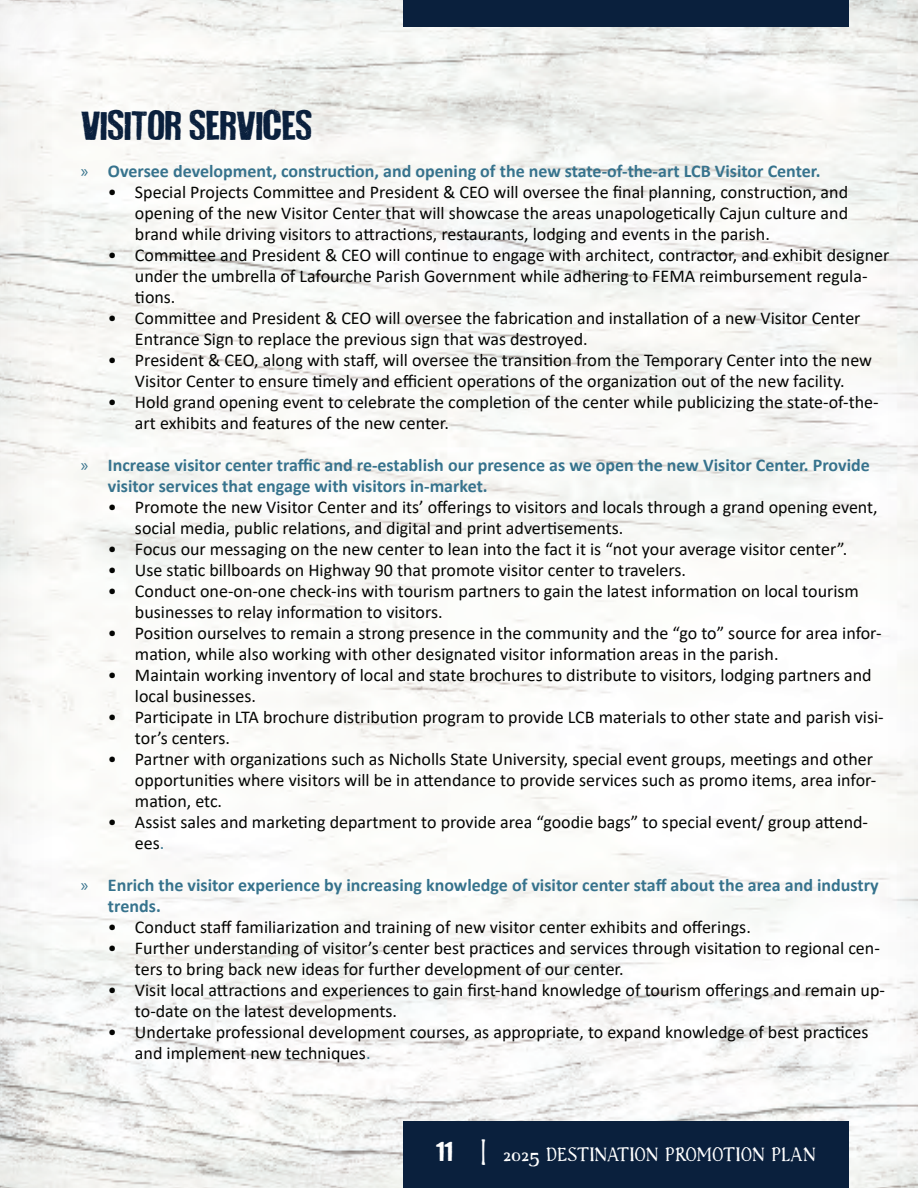
<style>
.page{position:relative;width:918px;height:1188px;background:#fff}
.page>*{position:absolute;margin:0;border:0;box-sizing:border-box;transform-origin:0 0}
.t1{font:31.5px "How To Disappear";color:#0a203d}
.t2{font:21px "Han Srf";letter-spacing:.02em;color:#fff}
.t3{font:18px/21px "Calibri";color:#040503}
.t4{font:700 18px/21px "Calibri";color:#37738d}
.s1{font-family:"Myriad Pro";font-weight:400}
.s2{color:#37738d}
.s3{font-family:"How To Disappear"}
.s4{font-family:"LOV Etil KILLED";font-size:30px}
</style>
<div class="page">
<div style="left:0;top:0;width:918px;height:1188px;background:#5c5c5c;opacity:.1"></div>
<div style="left:403px;top:1122px;width:446px;height:66px;background:#0a203d"></div>
<div style="left:403px;top:0;width:446px;height:27px;background:#0a203d"></div>
<h1 class="t1" style="left:81px;top:108px;width:233px">VISITOR SERVICES</h1>
<p class="t4" style="left:81px;top:160px;width:741px"><span class="s1">»</span> Oversee development, construction, and opening of the new state-of-the-art LCB Visitor Center.</p>
<p class="t3" style="left:135px;top:181px;width:715px;text-align:justify;text-indent:-27px">• Special Projects Committee and President &amp; CEO will oversee the final planning, construction, and opening of the new Visitor Center that will showcase the areas unapologetically Cajun culture and brand while driving visitors to attractions, restaurants, lodging and events in the parish.</p>
<p class="t3" style="left:135px;top:244px;width:756px;text-indent:-27px">• Committee and President &amp; CEO will continue to engage with architect, contractor, and exhibit designer under the umbrella of Lafourche Parish Government while adhering to FEMA reimbursement regula&shy;tions.</p>
<p class="t3" style="left:135px;top:307px;width:727px;text-indent:-27px">• Committee and President &amp; CEO will oversee the fabrication and installation of a new Visitor Center<br>Entrance Sign to replace the previous sign that was destroyed.</p>
<p class="t3" style="left:108px;top:349px;width:766px;text-align:center">• President &amp; CEO, along with staff, will oversee the transition from the Temporary Center into the new<br>Visitor Center to ensure timely and efficient operations of the organization out of the new facility.</p>
<p class="t3" style="left:135px;top:391px;width:745px;text-indent:-27px">• Hold grand opening event to celebrate the completion of the center while publicizing the state-of-the&shy;art exhibits and features of the new center.</p>
<p class="t4" style="left:108px;top:454px;width:763px;text-indent:-27px"><span class="s1">»</span> Increase visitor center traffic and re-establish our presence as we open the new Visitor Center. Provide visitor services that engage with visitors in-market.</p>
<p class="t3" style="left:135px;top:496px;width:744px;text-indent:-27px">• Promote the new Visitor Center and its’ offerings to visitors and locals through a grand opening event, social media, public relations, and digital and print advertisements.</p>
<p class="t3" style="left:108px;top:538px;width:741px">• Focus our messaging on the new center to lean into the fact it is “not your average visitor center”.</p>
<p class="t3" style="left:108px;top:559px;width:580px">• Use static billboards on Highway 90 that promote visitor center to travelers.</p>
<p class="t3" style="left:135px;top:580px;width:725px;text-indent:-27px">• Conduct one-on-one check-ins with tourism partners to gain the latest information on local tourism businesses to relay information to visitors.</p>
<p class="t3" style="left:135px;top:622px;width:748px;text-indent:-27px">• Position ourselves to remain a strong presence in the community and the “go to” source for area infor&shy;mation, while also working with other designated visitor information areas in the parish.</p>
<p class="t3" style="left:135px;top:664px;width:738px;text-indent:-27px">• Maintain working inventory of local and state brochures to distribute to visitors, lodging partners and local businesses.</p>
<p class="t3" style="left:135px;top:706px;width:750px;text-indent:-27px">• Participate in LTA brochure distribution program to provide LCB materials to other state and parish visi&shy;tor’s centers.</p>
<p class="t3" style="left:135px;top:748px;width:743px;text-indent:-27px">• Partner with organizations such as Nicholls State University, special event groups, meetings and other opportunities where visitors will be in attendance to provide services such as promo items, area infor&shy;mation, etc.</p>
<p class="t3" style="left:135px;top:811px;width:735px;text-indent:-27px">• Assist sales and marketing department to provide area “goodie bags” to special event/ group attend&shy;ees<span class="s2">.</span></p>
<p class="t4" style="left:108px;top:874px;width:772px;text-indent:-27px"><span class="s1">»</span> Enrich the visitor experience by increasing knowledge of visitor center staff about the area and industry trends.</p>
<p class="t3" style="left:108px;top:916px;width:644px">• Conduct staff familiarization and training of new visitor center exhibits and offerings.</p>
<p class="t3" style="left:135px;top:937px;width:746px;text-indent:-27px">• Further understanding of visitor’s center best practices and services through visitation to regional cen&shy;ters to bring back new ideas for further development of our center.</p>
<p class="t3" style="left:135px;top:979px;width:752px;text-indent:-27px">• Visit local attractions and experiences to gain first-hand knowledge of tourism offerings and remain up&shy;to-date on the latest developments.</p>
<p class="t3" style="left:135px;top:1021px;width:735px;text-indent:-27px">• Undertake professional development courses, as appropriate, to expand knowledge of best practices and implement new techniques<span class="s2">.</span></p>
<p class="t2" style="left:436px;top:1143px;width:381px"><span class="s3">11</span> <span class="s4">|</span> 2025 DESTINATION PROMOTION PLAN</p>
</div>
